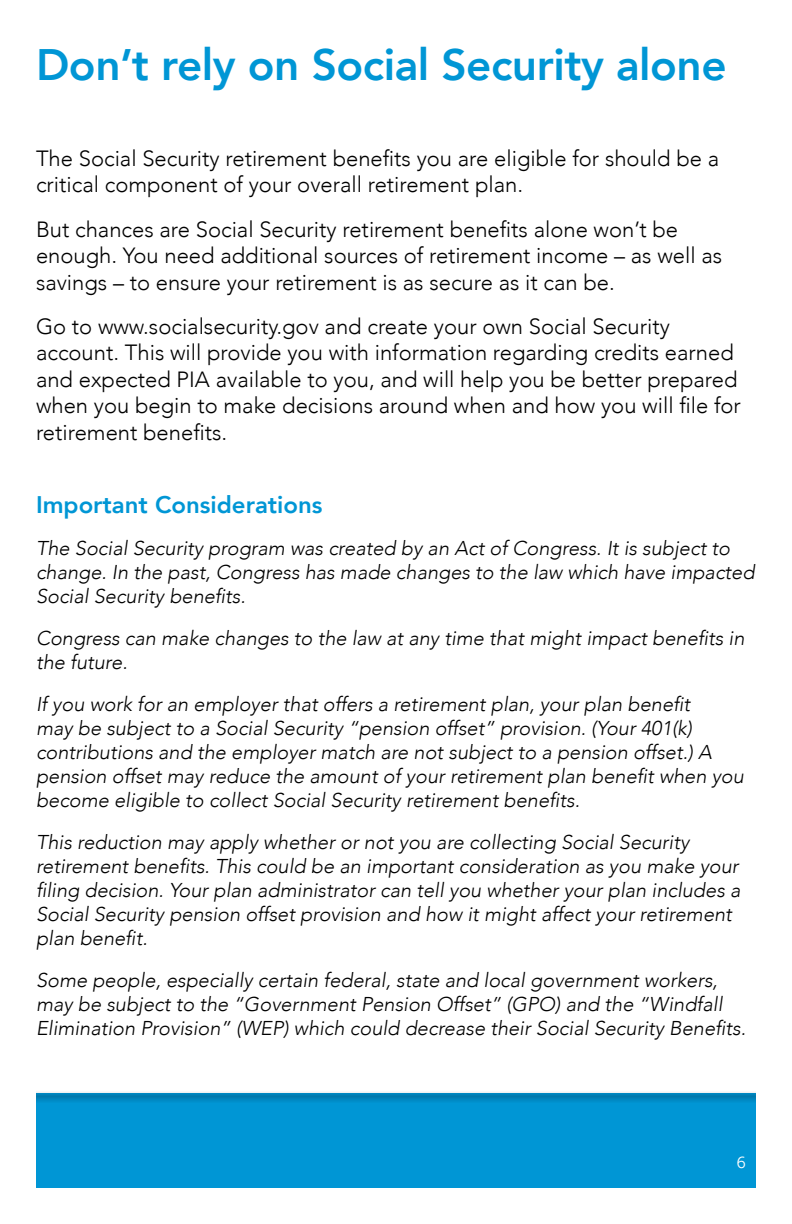
<style>
.page{position:relative;width:792px;height:1224px;background:#fff}
.page>*{position:absolute;margin:0;border:0;box-sizing:border-box;transform-origin:0 0}
.t1{font:800 44px "Avenir";letter-spacing:-.01em;color:#0096d5}
.t2{font:800 24px "Avenir";color:#0096d5}
.t3{font:300 22px/26.4px "Avenir";color:#000}
.t4{font:italic 300 20px/24px "Avenir";color:#000}
.t5{font:16px "Museo Sans 300";color:#fff}
</style>
<div class="page">
<svg style="left:36px;top:1092px;width:720px;height:95px;background:#0295d2"></svg>
<h1 class="t1" style="left:36px;top:30px;width:692px">Don’t rely on Social Security alone</h1>
<p class="t3" style="left:36px;top:145px;width:685px">The Social Security retirement benefits you are eligible for should be a critical component of your overall retirement plan.</p>
<p class="t3" style="left:36px;top:216px;width:688px">But chances are Social Security retirement benefits alone won’t be enough. You need additional sources of retirement income – as well as savings – to ensure your retirement is as secure as it can be.</p>
<p class="t3" style="left:36px;top:313px;width:706px">Go to www.socialsecurity.gov and create your own Social Security account. This will provide you with information regarding credits earned and expected PIA available to you, and will help you be better prepared when you begin to make decisions around when and how you will file for retirement benefits.</p>
<p class="t2" style="left:36px;top:486px;width:288px">Important Considerations</p>
<p class="t4" style="left:36px;top:537px;width:720px">The Social Security program was created by an Act of Congress. It is subject to change. In the past, Congress has made changes to the law which have impacted<br>Social Security benefits.</p>
<p class="t4" style="left:36px;top:627px;width:710px">Congress can make changes to the law at any time that might impact benefits in the future.</p>
<p class="t4" style="left:36px;top:693px;width:709px">If you work for an employer that offers a retirement plan, your plan benefit<br>may be subject to a Social Security “pension offset” provision. (Your 401(k) contributions and the employer match are not subject to a pension offset.) A pension offset may reduce the amount of your retirement plan benefit when you become eligible to collect Social Security retirement benefits.</p>
<p class="t4" style="left:36px;top:831px;width:706px">This reduction may apply whether or not you are collecting Social Security retirement benefits. This could be an important consideration as you make your filing decision. Your plan administrator can tell you whether your plan includes a Social Security pension offset provision and how it might affect your retirement plan benefit.</p>
<p class="t4" style="left:36px;top:969px;width:711px">Some people, especially certain federal, state and local government workers, may be subject to the “Government Pension Offset” (GPO) and the “Windfall<br>Elimination Provision” (WEP) which could decrease their Social Security Benefits.</p>
<p class="t5" style="left:737px;top:1154px;width:11px">6</p>
</div>
